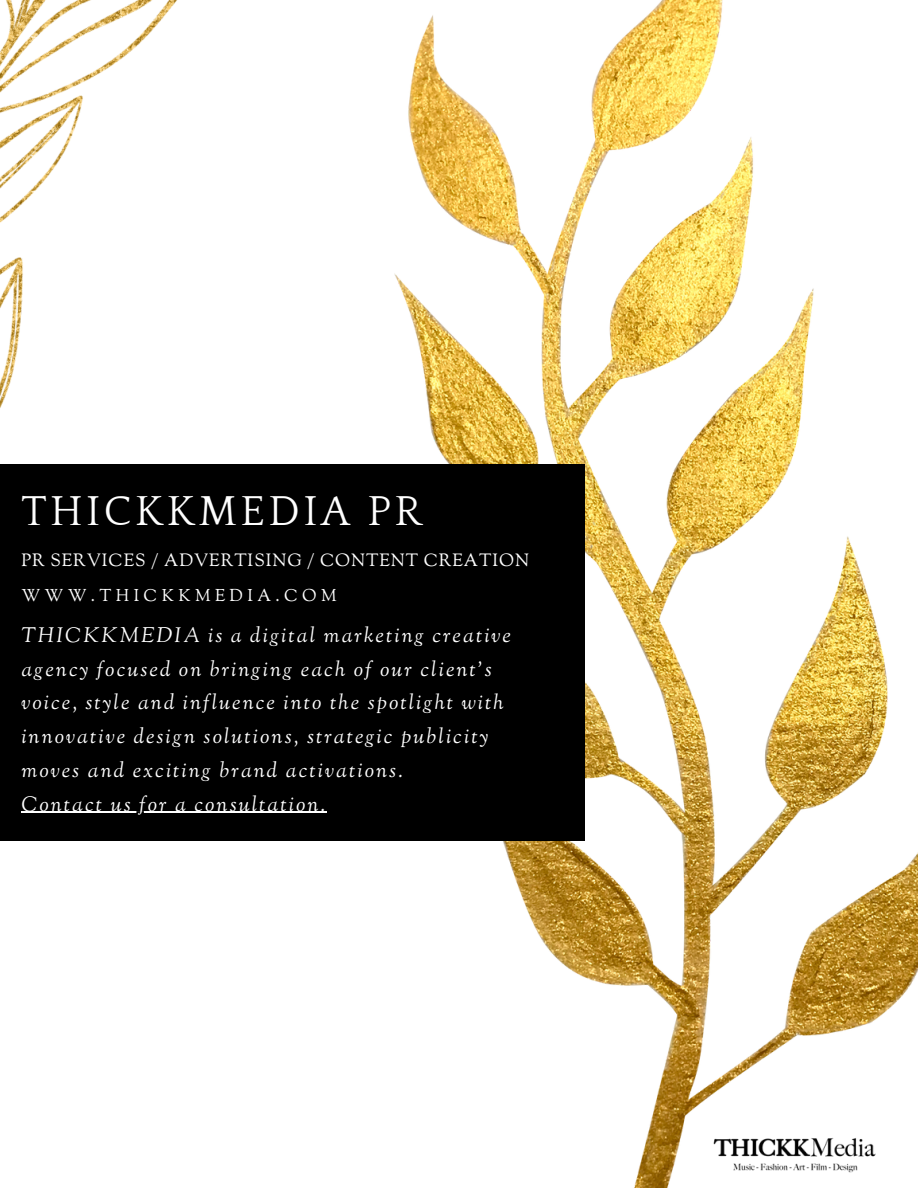
<style>
.page{position:relative;width:918px;height:1188px;background:#fff}
.page>*{position:absolute;margin:0;border:0;box-sizing:border-box;transform-origin:0 0}
.t1{font:42.9px "Quattrocento";letter-spacing:.08em;color:#fefefe}
.t2{font:italic 21px/33.8px "Sorts Mill Goudy";letter-spacing:.095em;color:#fefefe}
.t3{font:17.55px "Sorts Mill Goudy";letter-spacing:.05em;color:#fff}
.t4{font:16.95px "Sorts Mill Goudy";letter-spacing:.26em;color:#fff}
</style>
<div class="page">
<img style="left:395px;top:0;width:523px;height:1188px">
<img style="left:0;top:0;width:310px;height:465px">
<div style="left:0;top:465px;width:585px;height:376px;background:#000"></div>
<hr style="left:21px;top:812px;width:306px;height:1px;background:#fefefe">
<img style="left:703px;top:1132px;width:182px;height:45px">
<p class="t1" style="left:21px;top:488px;width:402px">THICKKMEDIA PR</p>
<p class="t3" style="left:21px;top:549px;width:509px">PR SERVICES / ADVERTISING / CONTENT CREATION</p>
<p class="t4" style="left:21px;top:585px;width:317px">WWW.THICKKMEDIA.COM</p>
<p class="t2" style="left:21px;top:620px;width:491px">THICKKMEDIA is a digital marketing creative agency focused on bringing each of our client's voice, style and influence into the spotlight with innovative design solutions, strategic publicity moves and exciting brand activations.</p>
<p class="t2" style="left:21px;top:789px;width:305px">Contact us for a consultation.</p>
</div>
